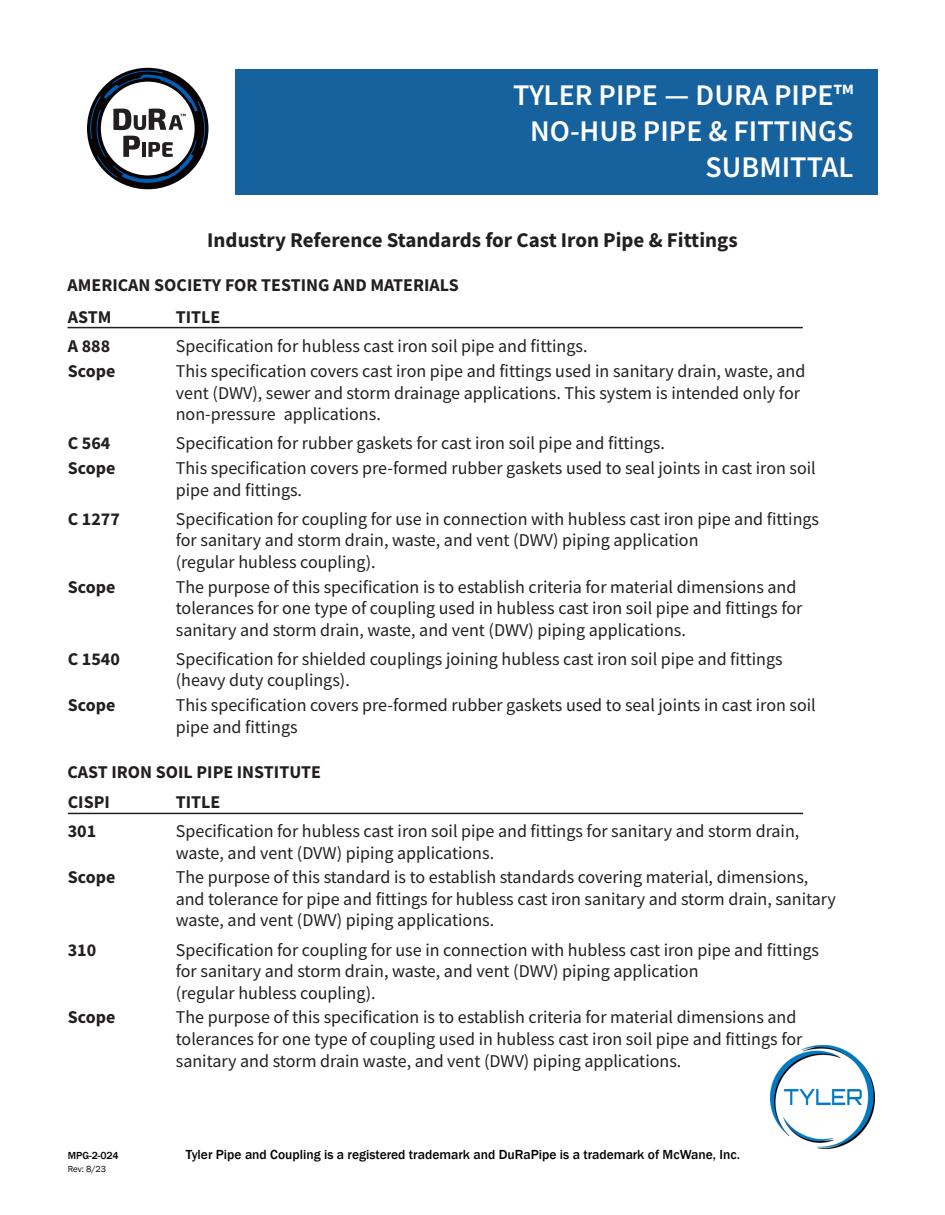
<style>
.page{position:relative;width:945px;height:1215px;background:#fff}
.page>*{position:absolute;margin:0;border:0;box-sizing:border-box;transform-origin:0 0}
.t1{font:30px/36px "Source Sans Variable";color:#fff;text-align:right}
.t2{font:700 21px "Source Sans Pro";color:#231f20}
.t3{font:18px/21.6px "Source Sans Pro";color:#231f20}
.t4{font:700 18px "Source Sans Pro";color:#231f20}
.t5{font:500 13.5px "Franklin Gothic";color:#040503}
.t6{font:500 10.5px "Franklin Gothic";color:#040503}
.t7{font:9px "Franklin Gothic";color:#040503}
.s1{font-family:"Acumin Variable Concept"}
</style>
<div class="page">
<svg style="left:87px;top:68px;width:121px;height:121px"></svg>
<img style="left:771px;top:1046px;width:104px;height:103px">
<div style="left:236px;top:69px;width:642px;height:126px;background:#16629e"></div>
<hr style="left:68px;top:327px;width:735px;height:1px;background:#231f20">
<hr style="left:68px;top:813px;width:735px;height:1px;background:#231f20">
<h1 class="t1" style="left:513px;top:77px;width:342px">TYLER PIPE <span class="s1">—</span> DURA PIPE™<br>NO-HUB PIPE &amp; FITTINGS<br>SUBMITTAL</h1>
<p class="t2" style="left:207px;top:226px;width:532px">Industry Reference Standards for Cast Iron Pipe &amp; Fittings</p>
<p class="t4" style="left:68px;top:273px;width:393px">AMERICAN SOCIETY FOR TESTING AND MATERIALS</p>
<p class="t4" style="left:68px;top:305px;width:45px">ASTM</p>
<p class="t4" style="left:176px;top:305px;width:46px">TITLE</p>
<p class="t4" style="left:68px;top:334px;width:44px">A 888</p>
<p class="t3" style="left:176px;top:336px;width:413px">Specification for hubless cast iron soil pipe and fittings.</p>
<p class="t4" style="left:68px;top:359px;width:49px">Scope</p>
<p class="t3" style="left:176px;top:360px;width:631px">This specification covers cast iron pipe and fittings used in sanitary drain, waste, and vent (DWV), sewer and storm drainage applications. This system is intended only for non-pressure applications.</p>
<p class="t4" style="left:68px;top:431px;width:44px">C 564</p>
<p class="t3" style="left:176px;top:433px;width:491px">Specification for rubber gaskets for cast iron soil pipe and fittings.</p>
<p class="t4" style="left:68px;top:456px;width:49px">Scope</p>
<p class="t3" style="left:176px;top:457px;width:642px">This specification covers pre-formed rubber gaskets used to seal joints in cast iron soil pipe and fittings.</p>
<p class="t4" style="left:68px;top:507px;width:54px">C 1277</p>
<p class="t3" style="left:176px;top:508px;width:645px">Specification for coupling for use in connection with hubless cast iron pipe and fittings for sanitary and storm drain, waste, and vent (DWV) piping application<br>(regular hubless coupling).</p>
<p class="t4" style="left:68px;top:574px;width:49px">Scope</p>
<p class="t3" style="left:176px;top:576px;width:628px">The purpose of this specification is to establish criteria for material dimensions and tolerances for one type of coupling used in hubless cast iron soil pipe and fittings for sanitary and storm drain, waste, and vent (DWV) piping applications.</p>
<p class="t4" style="left:68px;top:647px;width:54px">C 1540</p>
<p class="t3" style="left:176px;top:648px;width:608px">Specification for shielded couplings joining hubless cast iron soil pipe and fittings (heavy duty couplings).</p>
<p class="t4" style="left:68px;top:693px;width:49px">Scope</p>
<p class="t3" style="left:176px;top:694px;width:642px">This specification covers pre-formed rubber gaskets used to seal joints in cast iron soil pipe and fittings</p>
<p class="t4" style="left:68px;top:760px;width:255px">CAST IRON SOIL PIPE INSTITUTE</p>
<p class="t4" style="left:68px;top:790px;width:44px">CISPI</p>
<p class="t4" style="left:176px;top:790px;width:46px">TITLE</p>
<p class="t4" style="left:68px;top:819px;width:30px">301</p>
<p class="t3" style="left:176px;top:820px;width:625px">Specification for hubless cast iron soil pipe and fittings for sanitary and storm drain, waste, and vent (DVW) piping applications.</p>
<p class="t4" style="left:68px;top:865px;width:49px">Scope</p>
<p class="t3" style="left:176px;top:866px;width:662px">The purpose of this standard is to establish standards covering material, dimensions, and tolerance for pipe and fittings for hubless cast iron sanitary and storm drain, sanitary waste, and vent (DWV) piping applications.</p>
<p class="t4" style="left:68px;top:937px;width:30px">310</p>
<p class="t3" style="left:176px;top:939px;width:645px">Specification for coupling for use in connection with hubless cast iron pipe and fittings for sanitary and storm drain, waste, and vent (DWV) piping application<br>(regular hubless coupling).</p>
<p class="t4" style="left:68px;top:1005px;width:49px">Scope</p>
<p class="t3" style="left:176px;top:1006px;width:628px">The purpose of this specification is to establish criteria for material dimensions and tolerances for one type of coupling used in hubless cast iron soil pipe and fittings for sanitary and storm drain waste, and vent (DWV) piping applications.</p>
<p class="t6" style="left:68px;top:1149px;width:52px">MPG-2-024</p>
<p class="t5" style="left:186px;top:1146px;width:556px">Tyler Pipe and Coupling is a registered trademark and DuRaPipe is a trademark of McWane, Inc.</p>
<p class="t7" style="left:68px;top:1163px;width:40px">Rev: 8/23</p>
</div>
